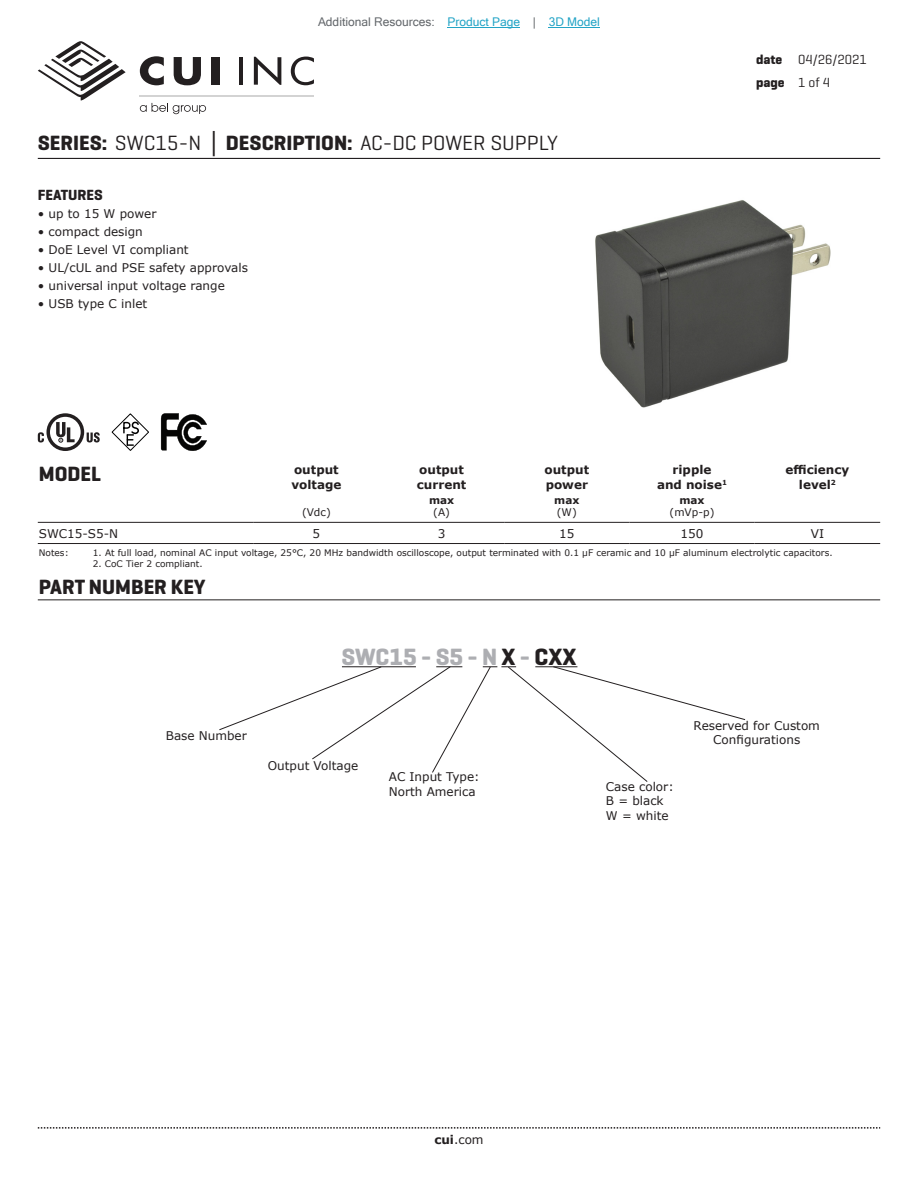
<style>
.page{position:relative;width:918px;height:1188px;background:#fff}
.page>*{position:absolute;margin:0;border:0;box-sizing:border-box;transform-origin:0 0}
.t1{font:700 24px "Geogrotesque";color:#adaeb2}
.t2{font:21px "Geogrotesque";color:#231f20}
.t3{font:700 21px "Geogrotesque";color:#231f20}
.t4{font:700 15px "Geogrotesque";color:#231f20}
.t5{font:13.5px/22.5px "Geogrotesque";color:#231f20}
.t6{font:12px/14.4px "Verdana";color:#231f20}
.t7{font:700 12px/14.4px "Verdana";color:#231f20}
.t8{font:12px "Microsoft Sans Serif";color:#63676b}
.t9{font:10.5px "Verdana";color:#231f20}
.t10{font:700 10.5px "Verdana";color:#231f20}
.t11{font:9px "Verdana";color:#231f20}
.s1{color:#23a4c6}
.s2{font-weight:700}
.s3{font-family:"Verdana";font-weight:700}
.s4{color:#231f20}
</style>
<div class="page">
<svg style="left:38px;top:1127px;width:842px;height:2px"></svg>
<hr style="left:38px;top:158px;width:842px;height:1px;background:#231f20">
<svg style="left:38px;top:41px;width:88px;height:60px"></svg>
<hr style="left:239px;top:57px;width:4px;height:28px;background:#231f20">
<svg style="left:254px;top:57px;width:27px;height:28px"></svg>
<svg style="left:291px;top:57px;width:23px;height:28px"></svg>
<svg style="left:140px;top:56px;width:24px;height:29px"></svg>
<svg style="left:174px;top:57px;width:27px;height:28px"></svg>
<div style="left:211px;top:57px;width:8px;height:28px;background:#231f20"></div>
<svg style="left:140px;top:103px;width:66px;height:11px"></svg>
<hr style="left:140px;top:96px;width:174px;height:1px;background:#231f20">
<img style="left:595px;top:200px;width:236px;height:208px">
<hr style="left:38px;top:522px;width:216px;height:1px;background:#231f20">
<hr style="left:254px;top:522px;width:125px;height:1px;background:#231f20">
<hr style="left:379px;top:522px;width:125px;height:1px;background:#231f20">
<hr style="left:504px;top:522px;width:125px;height:1px;background:#231f20">
<hr style="left:629px;top:522px;width:126px;height:1px;background:#231f20">
<hr style="left:755px;top:522px;width:125px;height:1px;background:#231f20">
<hr style="left:38px;top:543px;width:216px;height:1px;background:#231f20">
<hr style="left:254px;top:543px;width:125px;height:1px;background:#231f20">
<hr style="left:379px;top:543px;width:125px;height:1px;background:#231f20">
<hr style="left:504px;top:543px;width:125px;height:1px;background:#231f20">
<hr style="left:629px;top:543px;width:126px;height:1px;background:#231f20">
<hr style="left:755px;top:543px;width:125px;height:1px;background:#231f20">
<svg style="left:38px;top:413px;width:62px;height:38px"></svg>
<svg style="left:112px;top:413px;width:37px;height:38px"></svg>
<hr style="left:38px;top:599px;width:842px;height:1px;background:#231f20">
<svg style="left:161px;top:413px;width:46px;height:38px"></svg>
<svg style="left:219px;top:666px;width:527px;height:116px"></svg>
<hr style="left:448px;top:27px;width:72px;height:1px;background:#23a4c6">
<hr style="left:549px;top:27px;width:51px;height:1px;background:#23a4c6">
<p class="t8" style="left:318px;top:15px;width:283px">Additional Resources: <span class="s1">Product Page</span> | <span class="s1">3D Model</span></p>
<h2 class="t2" style="left:38px;top:130px;width:522px"><span class="s2">SERIES:</span> SWC15-N <span class="s3">│</span> <span class="s2">DESCRIPTION:</span> AC-DC POWER SUPPLY</h2>
<p class="t4" style="left:38px;top:186px;width:67px">FEATURES</p>
<p class="t6" style="left:38px;top:207px;width:120px">• up to 15 W power</p>
<p class="t6" style="left:38px;top:225px;width:107px">• compact design</p>
<p class="t6" style="left:38px;top:243px;width:152px">• DoE Level VI compliant</p>
<p class="t6" style="left:38px;top:261px;width:212px">• UL/cUL and PSE safety approvals</p>
<p class="t6" style="left:38px;top:279px;width:189px">• universal input voltage range</p>
<p class="t6" style="left:38px;top:297px;width:111px">• USB type C inlet</p>
<p class="t5" style="left:756px;top:48px;width:112px"><span class="s2">date</span> 04/26/2021 <span class="s2">page</span> 1 of 4</p>
<h2 class="t3" style="left:39px;top:461px;width:64px">MODEL</h2>
<p class="t7" style="left:291px;top:462px;width:51px">output voltage</p>
<p class="t7" style="left:417px;top:462px;width:51px">output current</p>
<p class="t7" style="left:545px;top:462px;width:46px">output power</p>
<p class="t7" style="left:657px;top:462px;width:72px;text-align:center">ripple<br>and noise<sup>1</sup></p>
<p class="t7" style="left:786px;top:462px;width:65px;text-align:center">efficiency level<sup>2</sup></p>
<p class="t9" style="left:302px;top:505px;width:30px">(Vdc)</p>
<p class="t10" style="left:429px;top:492px;width:27px">max</p>
<p class="t9" style="left:433px;top:505px;width:18px">(A)</p>
<p class="t10" style="left:554px;top:492px;width:27px">max</p>
<p class="t9" style="left:557px;top:505px;width:21px">(W)</p>
<p class="t10" style="left:679px;top:492px;width:27px">max</p>
<p class="t9" style="left:670px;top:505px;width:46px">(mVp-p)</p>
<p class="t6" style="left:39px;top:526px;width:81px">SWC15-S5-N</p>
<p class="t6" style="left:313px;top:526px;width:9px">5</p>
<p class="t6" style="left:438px;top:526px;width:9px">3</p>
<p class="t6" style="left:559px;top:526px;width:17px">15</p>
<p class="t6" style="left:681px;top:526px;width:24px">150</p>
<p class="t6" style="left:811px;top:526px;width:15px">VI</p>
<p class="t11" style="left:39px;top:547px;width:31px">Notes:</p>
<p class="t11" style="left:93px;top:547px;width:741px">1. At full load, nominal AC input voltage, 25°C, 20 MHz bandwidth oscilloscope, output terminated with 0.1 µF ceramic and 10 µF aluminum electrolytic capacitors.</p>
<p class="t11" style="left:93px;top:558px;width:112px">2. CoC Tier 2 compliant.</p>
<h2 class="t3" style="left:39px;top:574px;width:168px">PART NUMBER KEY</h2>
<h1 class="t1" style="left:342px;top:641px;width:236px">SWC15 - S5 - N <span class="s4">X</span> - <span class="s4">CXX</span></h1>
<p class="t6" style="left:166px;top:729px;width:83px">Base Number</p>
<p class="t6" style="left:694px;top:718px;width:128px;text-align:center">Reserved for Custom<br>Configurations</p>
<p class="t6" style="left:268px;top:758px;width:92px">Output Voltage</p>
<p class="t6" style="left:389px;top:770px;width:92px">AC Input Type:<br>North America</p>
<p class="t6" style="left:606px;top:779px;width:69px">Case color:<br>B = black<br>W = white</p>
<p class="t6" style="left:434px;top:1132px;width:51px"><span class="s2">cui</span>.com</p>
</div>
